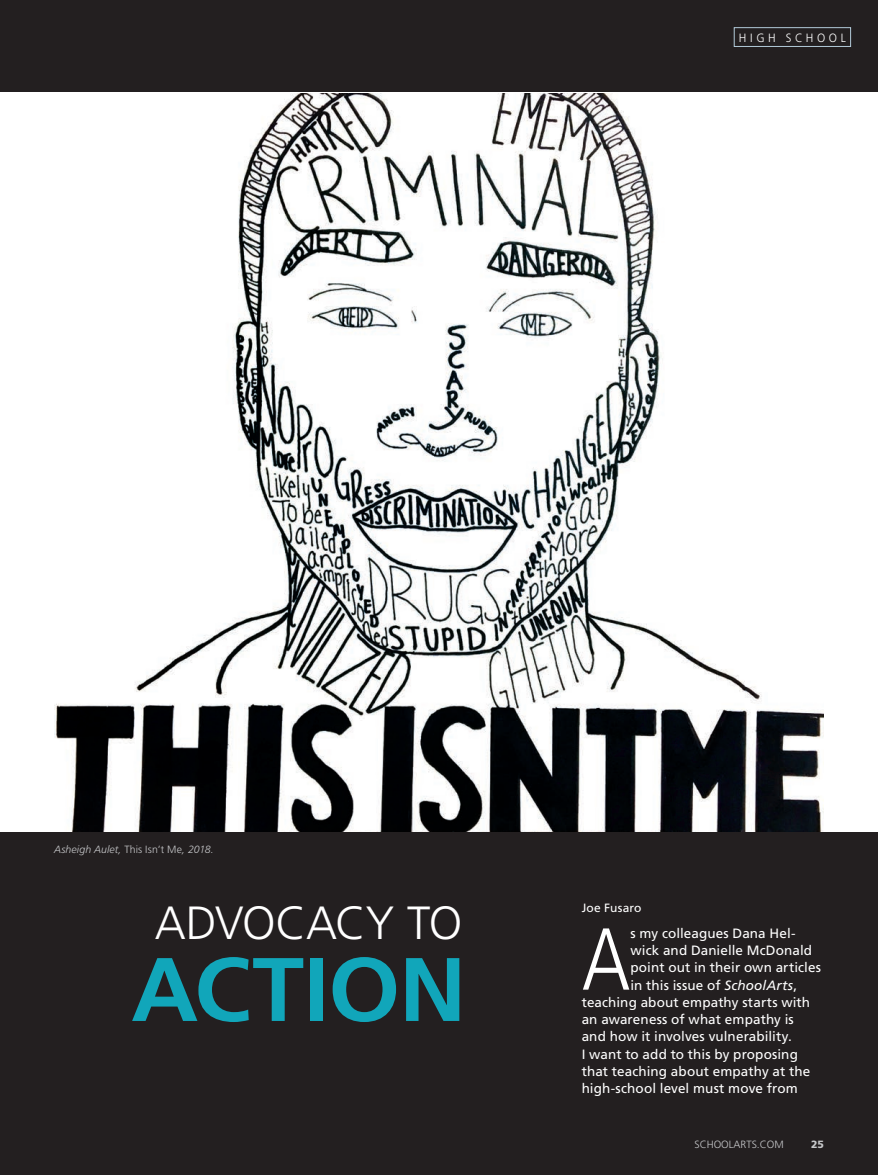
<style>
.page{position:relative;width:878px;height:1175px;background:#fff}
.page>*{position:absolute;margin:0;border:0;box-sizing:border-box;transform-origin:0 0}
._18_pt_headlines{font:700 90px "Frutiger";letter-spacing:-.01em;color:#11a6ba}
._1st_paragraph{font:300 condensed 87.6px "Frutiger";color:#fff}
._18_pt_headlines-2{font:300 46.5px "Frutiger";letter-spacing:-.02em;color:#fff}
._1st_paragraph-2{font:13.5px "Frutiger";letter-spacing:.005em;color:#fff}
.t1{font:300 12px "Frutiger";letter-spacing:.32em;color:#fff;scale:.95 1}
.Byline{font:12px "Frutiger";letter-spacing:.015em;color:#fff}
.Artwork_credit{font:italic 300 10.5px "Frutiger";letter-spacing:.01em;color:#c7c8ca}
.t2{font:300 10.5px "Frutiger";color:#c7c8ca}
.t3{font:900 10.5px "Frutiger";color:#c7c8ca}
.s1{font-style:normal}
.s2{font-style:italic}
</style>
<div class="page">
<div style="left:0;top:0;width:878px;height:1174px;background:#231f20"></div>
<div style="left:0;top:93px;width:878px;height:739px;background:#fff"></div>
<img style="left:54px;top:93px;width:770px;height:739px">
<svg style="left:733px;top:27px;width:118px;height:20px"></svg>
<p class="t1" style="left:738px;top:31px;width:114px">HIGH SCHOOL</p>
<p class="Artwork_credit" style="left:54px;top:843px;width:161px">Asheigh Aulet, <span class="s1">This Isn’t Me</span>, 2018.</p>
<p class="_18_pt_headlines-2" style="left:155px;top:897px;width:309px">ADVOCACY TO</p>
<p class="_18_pt_headlines" style="left:131px;top:936px;width:336px">ACTION</p>
<p class="Byline" style="left:581px;top:901px;width:61px">Joe Fusaro</p>
<p class="_1st_paragraph" style="left:581px;top:909px;width:50px">A</p>
<p class="_1st_paragraph-2" style="left:630px;top:925px;width:167px">s my colleagues Dana Hel-</p>
<p class="_1st_paragraph-2" style="left:630px;top:942px;width:183px">wick and Danielle McDonald</p>
<p class="_1st_paragraph-2" style="left:630px;top:959px;width:192px">point out in their own articles</p>
<p class="_1st_paragraph-2" style="left:630px;top:977px;width:168px">in this issue of <span class="s2">SchoolArts</span>,</p>
<p class="_1st_paragraph-2" style="left:581px;top:994px;width:230px">teaching about empathy starts with</p>
<p class="_1st_paragraph-2" style="left:581px;top:1011px;width:214px">an awareness of what empathy is</p>
<p class="_1st_paragraph-2" style="left:581px;top:1028px;width:211px">and how it involves vulnerability.</p>
<p class="_1st_paragraph-2" style="left:581px;top:1046px;width:218px">I want to add to this by proposing</p>
<p class="_1st_paragraph-2" style="left:581px;top:1063px;width:230px">that teaching about empathy at the</p>
<p class="_1st_paragraph-2" style="left:581px;top:1080px;width:217px">high-school level must move from</p>
<p class="t2" style="left:694px;top:1137px;width:91px">SCHOOLARTS.COM</p>
<p class="t3" style="left:811px;top:1137px;width:14px">25</p>
</div>
